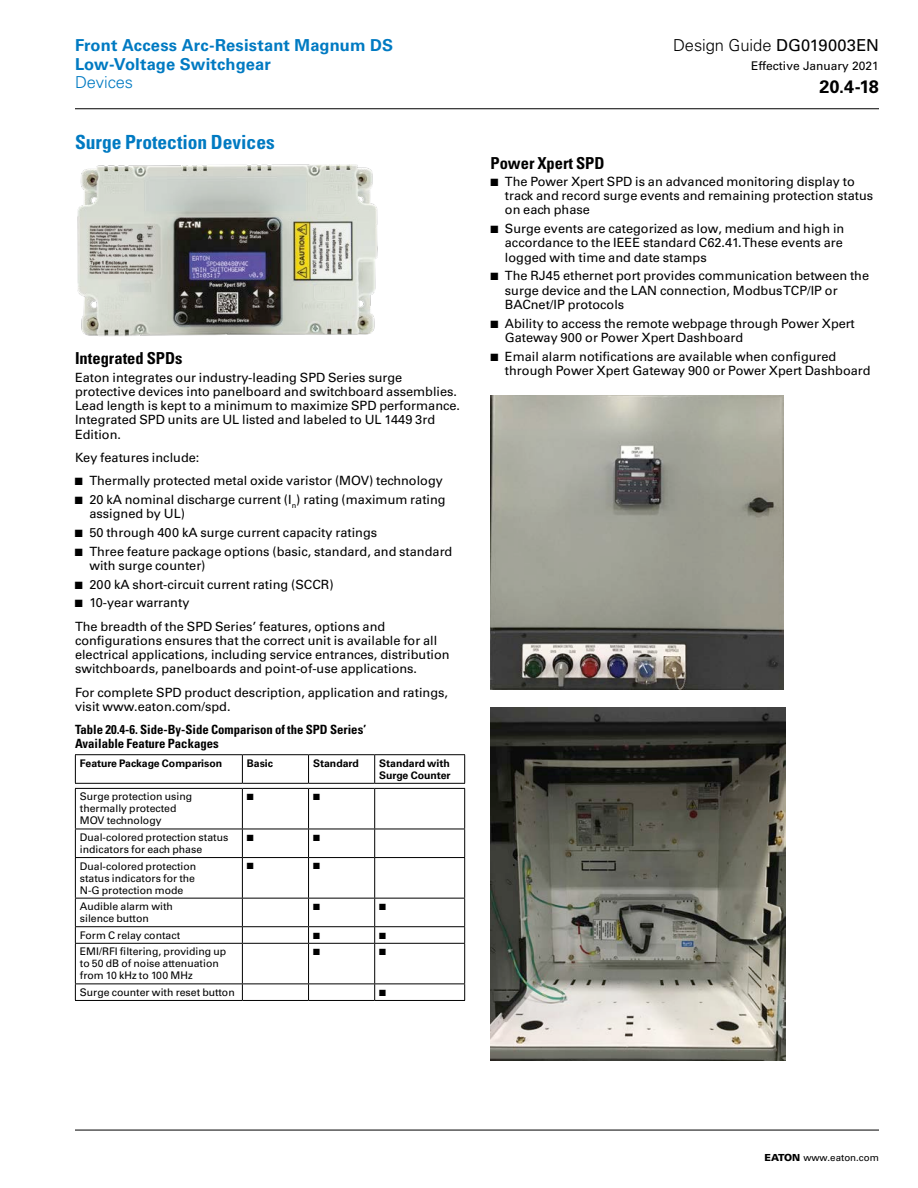
<style>
.page{position:relative;width:918px;height:1188px;background:#fff}
.page>*{position:absolute;margin:0;border:0;box-sizing:border-box;transform-origin:0 0}
.t1{font:700 condensed 19.5px "Univers LT Std";color:#007ac2}
.t2{font:700 18px "Univers LT Std";color:#000}
.t3{font:700 16.5px/18.8px "Univers LT Std";letter-spacing:.01em;color:#007ac2}
.t4{font:700 condensed 16.5px "Univers LT Std";color:#000}
.t5{font:300 16.5px "Univers LT Std";letter-spacing:-.005em;color:#000}
.t6{font:300 16.5px "Univers LT Std";letter-spacing:-.005em;color:#007ac2}
.t7{font:12.75px/14.2px "Univers LT Std";color:#000}
.t8{font:700 condensed 12.75px/14.2px "Univers LT Std";color:#000}
.t9{font:12px "Univers LT Std";color:#000}
.t10{font:10.5px/12px "Univers LT Std";color:#000}
.t11{font:700 10.5px/12px "Univers LT Std";color:#000}
.t12{font:9.75px "Univers LT Std";color:#000}
.t13{font:9px "Zapf Dingbats ITC";color:#000}
.s1{font-weight:400}
.s2{font-weight:900}
</style>
<div class="page">
<hr style="left:242px;top:789px;width:1px;height:40px;background:#000">
<hr style="left:308px;top:789px;width:1px;height:40px;background:#000">
<hr style="left:374px;top:789px;width:1px;height:40px;background:#000">
<hr style="left:75px;top:829px;width:167px;height:1px;background:#000">
<hr style="left:242px;top:829px;width:67px;height:1px;background:#000">
<svg style="left:242px;top:829px;width:1px;height:28px"></svg>
<hr style="left:309px;top:829px;width:66px;height:1px;background:#000">
<svg style="left:308px;top:829px;width:1px;height:28px"></svg>
<hr style="left:375px;top:829px;width:90px;height:1px;background:#000">
<svg style="left:374px;top:829px;width:1px;height:28px"></svg>
<hr style="left:75px;top:857px;width:167px;height:1px;background:#000">
<hr style="left:242px;top:857px;width:67px;height:1px;background:#000">
<hr style="left:242px;top:858px;width:1px;height:40px;background:#000">
<hr style="left:309px;top:857px;width:66px;height:1px;background:#000">
<hr style="left:308px;top:858px;width:1px;height:40px;background:#000">
<hr style="left:375px;top:857px;width:90px;height:1px;background:#000">
<hr style="left:374px;top:858px;width:1px;height:40px;background:#000">
<hr style="left:75px;top:898px;width:167px;height:1px;background:#000">
<hr style="left:242px;top:898px;width:67px;height:1px;background:#000">
<hr style="left:309px;top:898px;width:66px;height:1px;background:#000">
<hr style="left:375px;top:898px;width:90px;height:1px;background:#000">
<hr style="left:75px;top:926px;width:167px;height:1px;background:#000">
<hr style="left:242px;top:926px;width:67px;height:1px;background:#000">
<svg style="left:242px;top:899px;width:1px;height:44px"></svg>
<hr style="left:309px;top:926px;width:66px;height:1px;background:#000">
<svg style="left:308px;top:899px;width:1px;height:44px"></svg>
<hr style="left:375px;top:926px;width:90px;height:1px;background:#000">
<svg style="left:374px;top:899px;width:1px;height:44px"></svg>
<hr style="left:75px;top:943px;width:167px;height:1px;background:#000">
<hr style="left:242px;top:943px;width:67px;height:1px;background:#000">
<hr style="left:242px;top:944px;width:1px;height:40px;background:#000">
<hr style="left:309px;top:943px;width:66px;height:1px;background:#000">
<hr style="left:308px;top:944px;width:1px;height:40px;background:#000">
<hr style="left:375px;top:943px;width:90px;height:1px;background:#000">
<hr style="left:374px;top:944px;width:1px;height:40px;background:#000">
<hr style="left:75px;top:984px;width:167px;height:1px;background:#000">
<hr style="left:242px;top:984px;width:67px;height:1px;background:#000">
<svg style="left:242px;top:984px;width:1px;height:16px"></svg>
<hr style="left:309px;top:984px;width:66px;height:1px;background:#000">
<svg style="left:308px;top:984px;width:1px;height:16px"></svg>
<hr style="left:375px;top:984px;width:90px;height:1px;background:#000">
<svg style="left:374px;top:984px;width:1px;height:16px"></svg>
<hr style="left:75px;top:1000px;width:167px;height:1px;background:#000">
<hr style="left:242px;top:1000px;width:67px;height:1px;background:#000">
<hr style="left:309px;top:1000px;width:66px;height:1px;background:#000">
<hr style="left:375px;top:1000px;width:90px;height:1px;background:#000">
<hr style="left:75px;top:754px;width:167px;height:1px;background:#000">
<hr style="left:242px;top:754px;width:67px;height:1px;background:#000">
<hr style="left:309px;top:754px;width:66px;height:1px;background:#000">
<hr style="left:375px;top:754px;width:90px;height:1px;background:#000">
<svg style="left:75px;top:755px;width:390px;height:28px"></svg>
<hr style="left:75px;top:783px;width:167px;height:1px;background:#000">
<hr style="left:242px;top:783px;width:67px;height:1px;background:#000">
<hr style="left:309px;top:783px;width:66px;height:1px;background:#000">
<hr style="left:375px;top:783px;width:90px;height:1px;background:#000">
<hr style="left:75px;top:788px;width:167px;height:1px;background:#000">
<hr style="left:75px;top:789px;width:1px;height:40px;background:#000">
<hr style="left:242px;top:788px;width:67px;height:1px;background:#000">
<hr style="left:309px;top:788px;width:66px;height:1px;background:#000">
<hr style="left:375px;top:788px;width:90px;height:1px;background:#000">
<hr style="left:464px;top:789px;width:1px;height:40px;background:#000">
<svg style="left:75px;top:829px;width:1px;height:28px"></svg>
<svg style="left:464px;top:829px;width:1px;height:28px"></svg>
<hr style="left:75px;top:858px;width:1px;height:40px;background:#000">
<hr style="left:464px;top:858px;width:1px;height:40px;background:#000">
<svg style="left:75px;top:899px;width:1px;height:44px"></svg>
<svg style="left:464px;top:899px;width:1px;height:44px"></svg>
<hr style="left:75px;top:944px;width:1px;height:40px;background:#000">
<hr style="left:464px;top:944px;width:1px;height:40px;background:#000">
<svg style="left:75px;top:984px;width:1px;height:16px"></svg>
<svg style="left:464px;top:984px;width:1px;height:16px"></svg>
<img style="left:490px;top:396px;width:293px;height:293px">
<img style="left:490px;top:708px;width:295px;height:353px">
<img style="left:77px;top:164px;width:301px;height:172px">
<hr style="left:75px;top:1130px;width:804px;height:1px;background:#000">
<hr style="left:75px;top:108px;width:804px;height:1px;background:#000">
<p class="t3" style="left:75px;top:36px;width:320px">Front Access Arc-Resistant Magnum DS<br>Low-Voltage Switchgear</p>
<p class="t6" style="left:75px;top:73px;width:60px">Devices</p>
<h1 class="t1" style="left:75px;top:130px;width:201px">Surge Protection Devices</h1>
<p class="t4" style="left:75px;top:348px;width:109px">Integrated SPDs</p>
<p class="t7" style="left:75px;top:370px;width:387px">Eaton integrates our industry-leading SPD Series surge protective devices into panelboard and switchboard assemblies.<br>Lead length is kept to a minimum to maximize SPD performance.<br>Integrated SPD units are UL listed and labeled to UL 1449 3rd Edition.</p>
<p class="t7" style="left:75px;top:450px;width:126px">Key features include:</p>
<p class="t7" style="left:75px;top:474px;width:369px">■ Thermally protected metal oxide varistor (MOV) technology</p>
<p class="t7" style="left:89px;top:492px;width:358px;text-indent:-14px">■ 20 kA nominal discharge current (I<sub>n</sub>) rating (maximum rating assigned by UL)</p>
<p class="t7" style="left:75px;top:525px;width:304px">■ 50 through 400 kA surge current capacity ratings</p>
<p class="t7" style="left:89px;top:544px;width:365px;text-indent:-14px">■ Three feature package options (basic, standard, and standard with surge counter)</p>
<p class="t7" style="left:75px;top:577px;width:260px">■ 200 kA short-circuit current rating (SCCR)</p>
<p class="t7" style="left:75px;top:591px;width:312px;line-height:23.2px">■ 10-year warranty<br>The breadth of the SPD Series’ features, options and</p>
<p class="t7" style="left:75px;top:633px;width:376px">configurations ensures that the correct unit is available for all electrical applications, including service entrances, distribution switchboards, panelboards and point-of-use applications.</p>
<p class="t7" style="left:75px;top:685px;width:375px">For complete SPD product description, application and ratings, visit www.eaton.com/spd.</p>
<p class="t8" style="left:75px;top:722px;width:293px">Table 20.4-6. Side-By-Side Comparison of the SPD Series’<br>Available Feature Packages</p>
<p class="t11" style="left:80px;top:757px;width:144px">Feature Package Comparison</p>
<p class="t11" style="left:247px;top:757px;width:28px">Basic</p>
<p class="t11" style="left:313px;top:757px;width:47px">Standard</p>
<p class="t11" style="left:379px;top:757px;width:73px">Standard with<br>Surge Counter</p>
<p class="t10" style="left:80px;top:791px;width:114px">Surge protection using thermally protected<br>MOV technology</p>
<p class="t13" style="left:247px;top:793px;width:8px">■</p>
<p class="t13" style="left:313px;top:793px;width:8px">■</p>
<p class="t10" style="left:80px;top:831px;width:150px">Dual-colored protection status indicators for each phase</p>
<p class="t13" style="left:247px;top:833px;width:8px">■</p>
<p class="t13" style="left:313px;top:833px;width:8px">■</p>
<p class="t10" style="left:80px;top:860px;width:118px;text-align:justify">Dual-colored protection status indicators for the N-G protection mode</p>
<p class="t13" style="left:247px;top:862px;width:8px">■</p>
<p class="t13" style="left:313px;top:862px;width:8px">■</p>
<p class="t10" style="left:80px;top:901px;width:95px">Audible alarm with silence button</p>
<p class="t13" style="left:313px;top:903px;width:8px">■</p>
<p class="t13" style="left:379px;top:903px;width:8px">■</p>
<p class="t10" style="left:80px;top:929px;width:102px">Form C relay contact</p>
<p class="t13" style="left:313px;top:931px;width:8px">■</p>
<p class="t13" style="left:379px;top:931px;width:8px">■</p>
<p class="t10" style="left:80px;top:946px;width:148px">EMI/RFI filtering, providing up to 50 dB of noise attenuation from 10 kHz to 100 MHz</p>
<p class="t13" style="left:313px;top:948px;width:8px">■</p>
<p class="t13" style="left:379px;top:948px;width:8px">■</p>
<p class="t10" style="left:80px;top:986px;width:156px">Surge counter with reset button</p>
<p class="t13" style="left:379px;top:988px;width:8px">■</p>
<p class="t5" style="left:673px;top:35px;width:207px">Design Guide <span class="s1">DG019003EN</span></p>
<p class="t9" style="left:751px;top:59px;width:129px">Effective January 2021</p>
<h2 class="t2" style="left:819px;top:76px;width:61px">20.4-18</h2>
<p class="t4" style="left:490px;top:153px;width:116px">Power Xpert SPD</p>
<p class="t7" style="left:505px;top:174px;width:370px;text-indent:-14px">■ The Power Xpert SPD is an advanced monitoring display to track and record surge events and remaining protection status on each phase</p>
<p class="t7" style="left:505px;top:222px;width:341px;text-indent:-14px">■ Surge events are categorized as low, medium and high in accordance to the IEEE standard C62.41. These events are logged with time and date stamps</p>
<p class="t7" style="left:505px;top:269px;width:366px;text-indent:-14px">■ The RJ45 ethernet port provides communication between the surge device and the LAN connection, Modbus TCP/IP or<br>BACnet/IP protocols</p>
<p class="t7" style="left:505px;top:316px;width:351px;text-indent:-14px">■ Ability to access the remote webpage through Power Xpert<br>Gateway 900 or Power Xpert Dashboard</p>
<p class="t7" style="left:505px;top:349px;width:367px;text-indent:-14px">■ Email alarm notifications are available when configured through Power Xpert Gateway 900 or Power Xpert Dashboard</p>
<p class="t12" style="left:765px;top:1152px;width:116px"><span class="s2">EATON</span> www.eaton.com</p>
</div>
